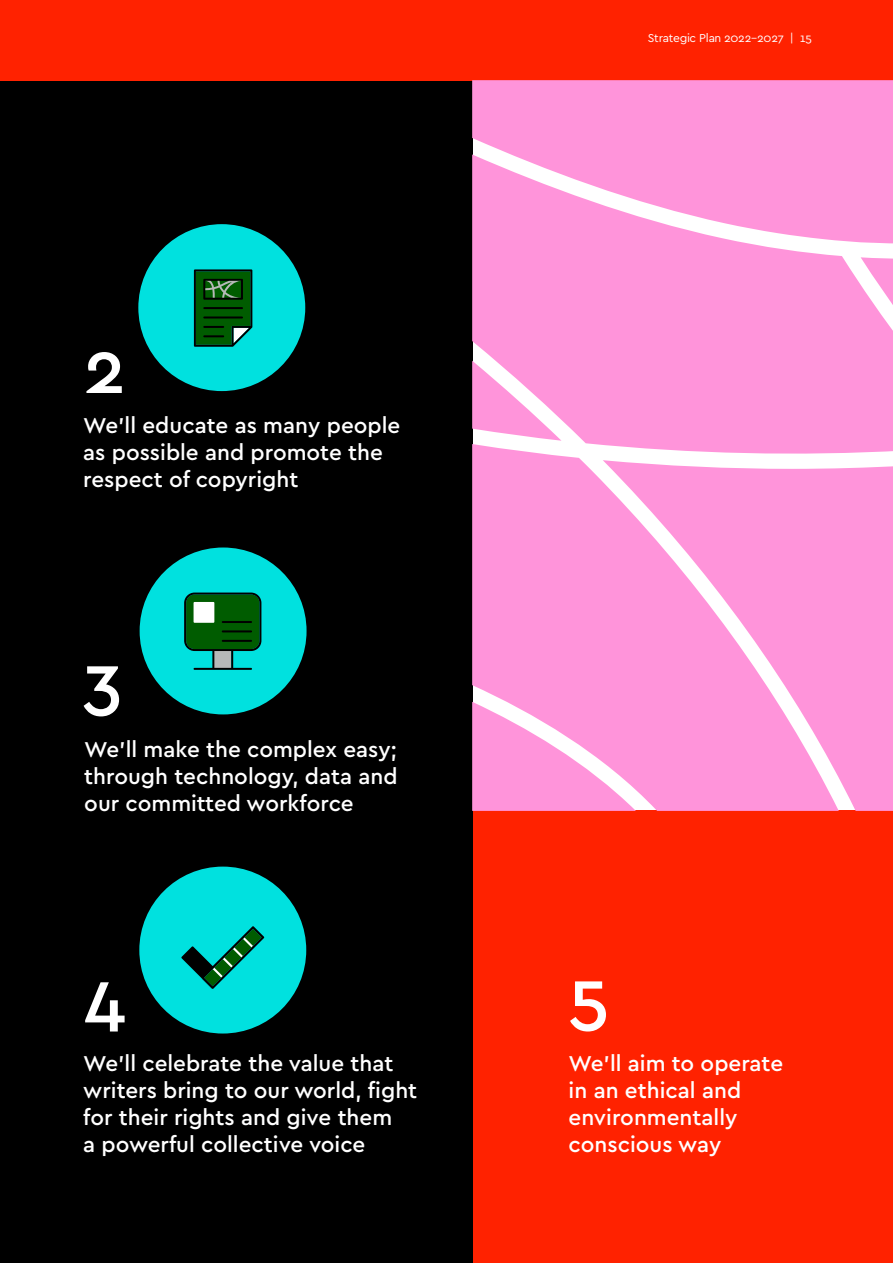
<style>
.page{position:relative;width:893px;height:1263px;background:#fff}
.page>*{position:absolute;margin:0;border:0;box-sizing:border-box;transform-origin:0 0}
.t1{font:500 75px "Cera GR";color:#fff}
.t2{font:500 22.5px/27px "Cera GR";color:#fff}
.t3{font:12px "Cera GR";letter-spacing:-.015em;color:#fff}
</style>
<div class="page">
<div style="left:472px;top:811px;width:421px;height:452px;background:#f20"></div>
<div style="left:0;top:80px;width:472px;height:1183px;background:#000"></div>
<div style="left:0;top:0;width:893px;height:80px;background:#f20"></div>
<div style="left:472px;top:80px;width:421px;height:74px;background:#ff94da"></div>
<svg style="left:472px;top:154px;width:421px;height:299px;background:#fe9bdc"></svg>
<svg style="left:472px;top:361px;width:89px;height:80px"></svg>
<svg style="left:472px;top:444px;width:367px;height:367px;background:#fe9fdd"></svg>
<svg style="left:603px;top:460px;width:290px;height:351px;background:#ff9ddd"></svg>
<div style="left:138px;top:224px;width:167px;height:167px;background:#00e1df;border-radius:50%"></div>
<svg style="left:194px;top:269px;width:58px;height:78px;background:#0d571a"></svg>
<div style="left:139px;top:866px;width:167px;height:167px;background:#00e1df;border-radius:50%"></div>
<svg style="left:181px;top:926px;width:83px;height:63px"></svg>
<div style="left:140px;top:547px;width:167px;height:167px;background:#00e1df;border-radius:50%"></div>
<svg style="left:184px;top:592px;width:77px;height:78px"></svg>
<h1 class="t1" style="left:83px;top:325px;width:44px">2</h1>
<p class="t2" style="left:83px;top:412px;width:319px">We’ll educate as many people as possible and promote the respect of copyright</p>
<h1 class="t1" style="left:83px;top:639px;width:41px">3</h1>
<p class="t2" style="left:84px;top:736px;width:315px;text-align:justify">We’ll make the complex easy; through technology, data and our committed workforce</p>
<h1 class="t1" style="left:84px;top:955px;width:43px">4</h1>
<p class="t2" style="left:83px;top:1050px;width:335px">We’ll celebrate the value that writers bring to our world, fight for their rights and give them<br>a powerful collective voice</p>
<p class="t3" style="left:648px;top:32px;width:166px">Strategic Plan 2022–2027 | 15</p>
<h1 class="t1" style="left:569px;top:954px;width:43px">5</h1>
<p class="t2" style="left:569px;top:1049px;width:216px">We’ll aim to operate in an ethical and environmentally conscious way</p>
</div>
